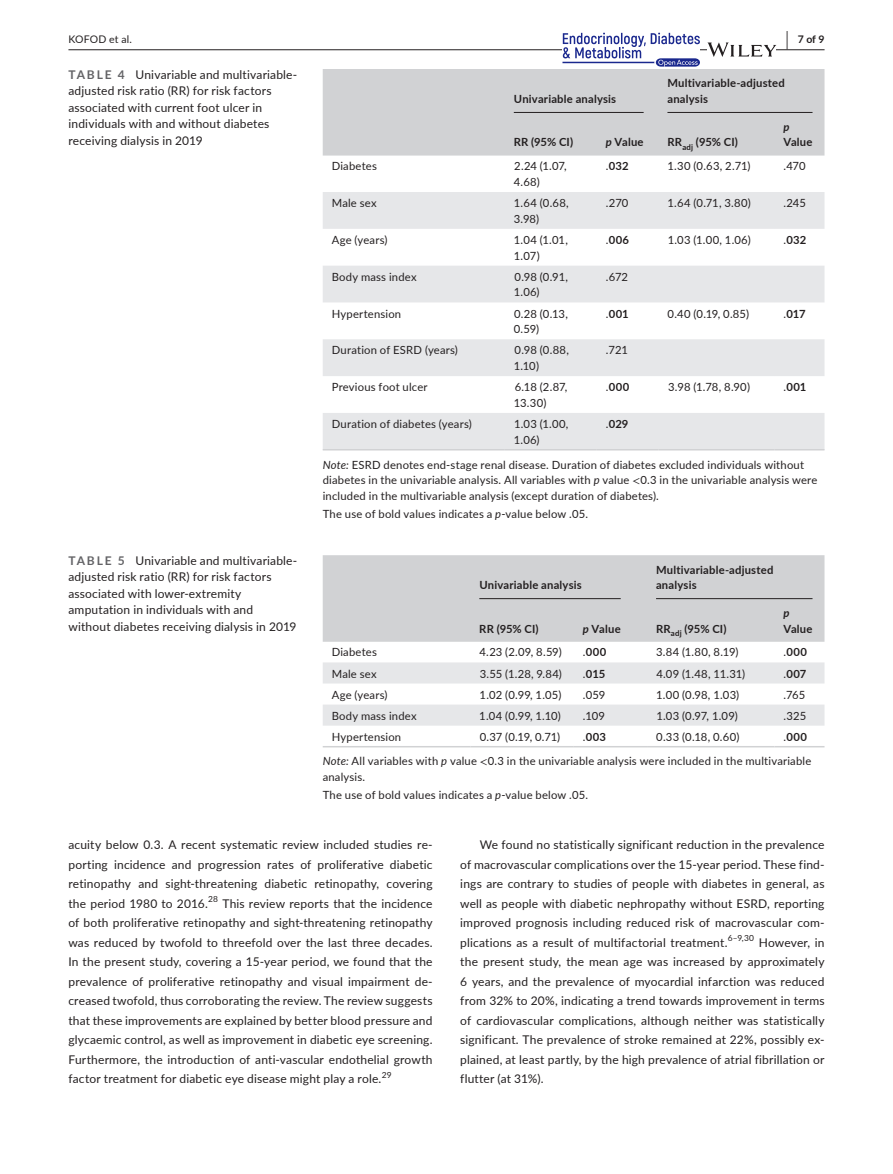
<style>
.page{position:relative;width:893px;height:1174px;background:#fff}
.page>*{position:absolute;margin:0;border:0;box-sizing:border-box;transform-origin:0 0}
.t1{font:12px/19.5px "Lato";letter-spacing:.015em;color:#231f20;text-align:justify}
.t2{font:11.25px/15.8px "Lato";letter-spacing:.015em;color:#231f20}
.t3{font:700 11.25px/15.8px "Lato";letter-spacing:.02em;color:#231f20}
.t4{font:italic 700 11.25px "Lato";color:#231f20}
.t5{font:10.5px "Lato";letter-spacing:.02em;color:#231f20}
.t6{font:700 10.5px "Lato";color:#231f20}
.t7{font:8.4px "Lato";color:#231f20}
.s1{font-size:19.5px}
.s2{font-weight:700;color:#636366}
.s3{font-style:italic}
.s4{font-weight:400}
.s5{font-family:"STIX"}
</style>
<div class="page">
<hr style="left:68px;top:49px;width:756px;height:1px;background:#231f20">
<svg style="left:562px;top:33px;width:138px;height:34px"></svg>
<svg style="left:707px;top:42px;width:69px;height:15px"></svg>
<div style="left:323px;top:69px;width:501px;height:87px;background:#d1d2d4"></div>
<svg style="left:323px;top:192px;width:501px;height:257px;fill:#e6e7e9"></svg>
<hr style="left:323px;top:449px;width:182px;height:1px;background:#d1d2d4">
<hr style="left:505px;top:449px;width:92px;height:1px;background:#d1d2d4">
<hr style="left:597px;top:449px;width:61px;height:1px;background:#d1d2d4">
<hr style="left:658px;top:449px;width:116px;height:1px;background:#d1d2d4">
<hr style="left:774px;top:449px;width:50px;height:1px;background:#d1d2d4">
<hr style="left:514px;top:112px;width:130px;height:1px;background:#231f20">
<hr style="left:667px;top:112px;width:145px;height:1px;background:#231f20">
<div style="left:323px;top:555px;width:501px;height:87px;background:#d1d2d4"></div>
<svg style="left:323px;top:662px;width:501px;height:63px"></svg>
<hr style="left:323px;top:746px;width:147px;height:1px;background:#d1d2d4">
<hr style="left:470px;top:746px;width:104px;height:1px;background:#d1d2d4">
<hr style="left:574px;top:746px;width:73px;height:1px;background:#d1d2d4">
<hr style="left:647px;top:746px;width:127px;height:1px;background:#d1d2d4">
<hr style="left:774px;top:746px;width:50px;height:1px;background:#d1d2d4">
<hr style="left:479px;top:598px;width:142px;height:1px;background:#231f20">
<hr style="left:656px;top:598px;width:156px;height:1px;background:#231f20">
<p class="t5" style="left:68px;top:31px;width:65px">KOFOD et al.</p>
<p class="t6" style="left:786px;top:31px;width:40px"><span class="s1">|</span> 7 of 9</p>
<p class="t1" style="left:68px;top:66px;width:230px;line-height:16.5px;text-align:left"><span class="s2">TABLE 4</span> Univariable and multivariable&shy;adjusted risk ratio (RR) for risk factors associated with current foot ulcer in individuals with and without diabetes receiving dialysis in 2019</p>
<p class="t1" style="left:68px;top:552px;width:230px;line-height:16.5px;text-align:left"><span class="s2">TABLE 5</span> Univariable and multivariable&shy;adjusted risk ratio (RR) for risk factors associated with lower-extremity amputation in individuals with and without diabetes receiving dialysis in 2019</p>
<p class="t3" style="left:514px;top:91px;width:104px">Univariable analysis</p>
<p class="t3" style="left:667px;top:75px;width:119px">Multivariable-adjusted analysis</p>
<p class="t3" style="left:514px;top:134px;width:61px">RR (95% CI)</p>
<p class="t3" style="left:606px;top:134px;width:39px"><span class="s3">p</span> Value</p>
<p class="t3" style="left:667px;top:134px;width:72px">RR<sub>adj</sub> (95% CI)</p>
<p class="t4" style="left:783px;top:118px;width:8px">p</p>
<p class="t3" style="left:783px;top:134px;width:31px">Value</p>
<p class="t2" style="left:332px;top:158px;width:47px">Diabetes</p>
<p class="t2" style="left:514px;top:158px;width:54px">2.24 (1.07,<br>4.68)</p>
<p class="t3" style="left:606px;top:158px;width:24px"><span class="s4">.</span>032</p>
<p class="t2" style="left:667px;top:158px;width:85px">1.30 (0.63, 2.71)</p>
<p class="t2" style="left:784px;top:158px;width:24px">.470</p>
<p class="t2" style="left:332px;top:195px;width:46px">Male sex</p>
<p class="t2" style="left:514px;top:195px;width:56px">1.64 (0.68,<br>3.98)</p>
<p class="t2" style="left:606px;top:195px;width:24px">.270</p>
<p class="t2" style="left:667px;top:195px;width:85px">1.64 (0.71, 3.80)</p>
<p class="t2" style="left:784px;top:195px;width:24px">.245</p>
<p class="t2" style="left:332px;top:231px;width:57px">Age (years)</p>
<p class="t2" style="left:514px;top:231px;width:56px">1.04 (1.01,<br>1.07)</p>
<p class="t3" style="left:606px;top:231px;width:25px"><span class="s4">.</span>006</p>
<p class="t2" style="left:668px;top:231px;width:85px">1.03 (1.00, 1.06)</p>
<p class="t3" style="left:784px;top:231px;width:24px"><span class="s4">.</span>032</p>
<p class="t2" style="left:332px;top:268px;width:86px">Body mass index</p>
<p class="t2" style="left:514px;top:268px;width:56px">0.98 (0.91,<br>1.06)</p>
<p class="t2" style="left:606px;top:268px;width:24px">.672</p>
<p class="t2" style="left:332px;top:305px;width:71px">Hypertension</p>
<p class="t2" style="left:514px;top:305px;width:56px">0.28 (0.13,<br>0.59)</p>
<p class="t3" style="left:606px;top:305px;width:24px"><span class="s4">.</span>001</p>
<p class="t2" style="left:668px;top:305px;width:83px">0.40 (0.19, 0.85)</p>
<p class="t3" style="left:784px;top:305px;width:24px"><span class="s4">.</span>017</p>
<p class="t2" style="left:332px;top:342px;width:128px">Duration of ESRD (years)</p>
<p class="t2" style="left:514px;top:342px;width:57px">0.98 (0.88,<br>1.10)</p>
<p class="t2" style="left:606px;top:342px;width:24px">.721</p>
<p class="t2" style="left:332px;top:379px;width:97px">Previous foot ulcer</p>
<p class="t2" style="left:514px;top:379px;width:55px">6.18 (2.87,<br>13.30)</p>
<p class="t3" style="left:606px;top:379px;width:25px"><span class="s4">.</span>000</p>
<p class="t2" style="left:668px;top:379px;width:83px">3.98 (1.78, 8.90)</p>
<p class="t3" style="left:783px;top:379px;width:24px"><span class="s4">.</span>001</p>
<p class="t2" style="left:332px;top:415px;width:142px">Duration of diabetes (years)</p>
<p class="t2" style="left:514px;top:415px;width:56px">1.03 (1.00,<br>1.06)</p>
<p class="t3" style="left:606px;top:415px;width:24px"><span class="s4">.</span>029</p>
<p class="t2" style="left:323px;top:456px;width:496px"><span class="s3">Note:</span> ESRD denotes end-stage renal disease. Duration of diabetes excluded individuals without diabetes in the univariable analysis. All variables with <span class="s3">p</span> value <span class="s5">&lt;</span>0.3 in the univariable analysis were included in the multivariable analysis (except duration of diabetes).</p>
<p class="t2" style="left:323px;top:505px;width:267px">The use of bold values indicates a <span class="s3">p</span>-value below .05.</p>
<p class="t3" style="left:479px;top:577px;width:104px">Univariable analysis</p>
<p class="t3" style="left:656px;top:561px;width:119px">Multivariable-adjusted analysis</p>
<p class="t3" style="left:479px;top:620px;width:61px">RR (95% CI)</p>
<p class="t3" style="left:583px;top:620px;width:39px"><span class="s3">p</span> Value</p>
<p class="t3" style="left:656px;top:620px;width:72px">RR<sub>adj</sub> (95% CI)</p>
<p class="t4" style="left:783px;top:604px;width:8px">p</p>
<p class="t3" style="left:783px;top:620px;width:31px">Value</p>
<p class="t2" style="left:332px;top:644px;width:47px">Diabetes</p>
<p class="t2" style="left:480px;top:644px;width:84px">4.23 (2.09, 8.59)</p>
<p class="t3" style="left:583px;top:644px;width:25px"><span class="s4">.</span>000</p>
<p class="t2" style="left:656px;top:644px;width:84px">3.84 (1.80, 8.19)</p>
<p class="t3" style="left:784px;top:644px;width:25px"><span class="s4">.</span>000</p>
<p class="t2" style="left:332px;top:665px;width:46px">Male sex</p>
<p class="t2" style="left:480px;top:665px;width:84px">3.55 (1.28, 9.84)</p>
<p class="t3" style="left:583px;top:665px;width:24px"><span class="s4">.</span>015</p>
<p class="t2" style="left:656px;top:665px;width:90px">4.09 (1.48, 11.31)</p>
<p class="t3" style="left:784px;top:665px;width:24px"><span class="s4">.</span>007</p>
<p class="t2" style="left:332px;top:686px;width:57px">Age (years)</p>
<p class="t2" style="left:480px;top:686px;width:83px">1.02 (0.99, 1.05)</p>
<p class="t2" style="left:583px;top:686px;width:24px">.059</p>
<p class="t2" style="left:656px;top:686px;width:85px">1.00 (0.98, 1.03)</p>
<p class="t2" style="left:783px;top:686px;width:23px">.765</p>
<p class="t2" style="left:332px;top:707px;width:86px">Body mass index</p>
<p class="t2" style="left:479px;top:707px;width:83px">1.04 (0.99, 1.10)</p>
<p class="t2" style="left:583px;top:707px;width:24px">.109</p>
<p class="t2" style="left:656px;top:707px;width:83px">1.03 (0.97, 1.09)</p>
<p class="t2" style="left:783px;top:707px;width:24px">.325</p>
<p class="t2" style="left:332px;top:728px;width:71px">Hypertension</p>
<p class="t2" style="left:480px;top:728px;width:82px">0.37 (0.19, 0.71)</p>
<p class="t3" style="left:583px;top:728px;width:25px"><span class="s4">.</span>003</p>
<p class="t2" style="left:656px;top:728px;width:85px">0.33 (0.18, 0.60)</p>
<p class="t3" style="left:783px;top:728px;width:25px"><span class="s4">.</span>000</p>
<p class="t2" style="left:323px;top:753px;width:490px"><span class="s3">Note:</span> All variables with <span class="s3">p</span> value <span class="s5">&lt;</span>0.3 in the univariable analysis were included in the multivariable analysis.</p>
<p class="t2" style="left:323px;top:787px;width:267px">The use of bold values indicates a <span class="s3">p</span>-value below .05.</p>
<p class="t1" style="left:68px;top:834px;width:366px">acuity below 0.3. A recent systematic review included studies re&shy;porting incidence and progression rates of proliferative diabetic retinopathy and sight-threatening diabetic retinopathy, covering the period 1980 to 2016.</p>
<p class="t7" style="left:208px;top:893px;width:11px">28</p>
<p class="t1" style="left:68px;top:893px;width:366px;text-indent:154px">This review reports that the incidence of both proliferative retinopathy and sight-threatening retinopathy was reduced by twofold to threefold over the last three decades.<br>In the present study, covering a 15-year period, we found that the prevalence of proliferative retinopathy and visual impairment de&shy;creased twofold, thus corroborating the review. The review suggests that these improvements are explained by better blood pressure and glycaemic control, as well as improvement in diabetic eye screening.<br>Furthermore, the introduction of anti-vascular endothelial growth factor treatment for diabetic eye disease might play a role.</p>
<p class="t7" style="left:382px;top:1069px;width:11px">29</p>
<p class="t1" style="left:460px;top:834px;width:366px;text-indent:20px">We found no statistically significant reduction in the prevalence of macrovascular complications over the 15-year period. These find&shy;ings are contrary to studies of people with diabetes in general, as well as people with diabetic nephropathy without ESRD, reporting improved prognosis including reduced risk of macrovascular com&shy;plications as a result of multifactorial treatment.</p>
<p class="t7" style="left:728px;top:932px;width:28px">6–9,30</p>
<p class="t1" style="left:460px;top:932px;width:366px;text-indent:299px">However, in the present study, the mean age was increased by approximately 6 years, and the prevalence of myocardial infarction was reduced from 32% to 20%, indicating a trend towards improvement in terms of cardiovascular complications, although neither was statistically significant. The prevalence of stroke remained at 22%, possibly ex&shy;plained, at least partly, by the high prevalence of atrial fibrillation or flutter (at 31%).</p>
</div>
